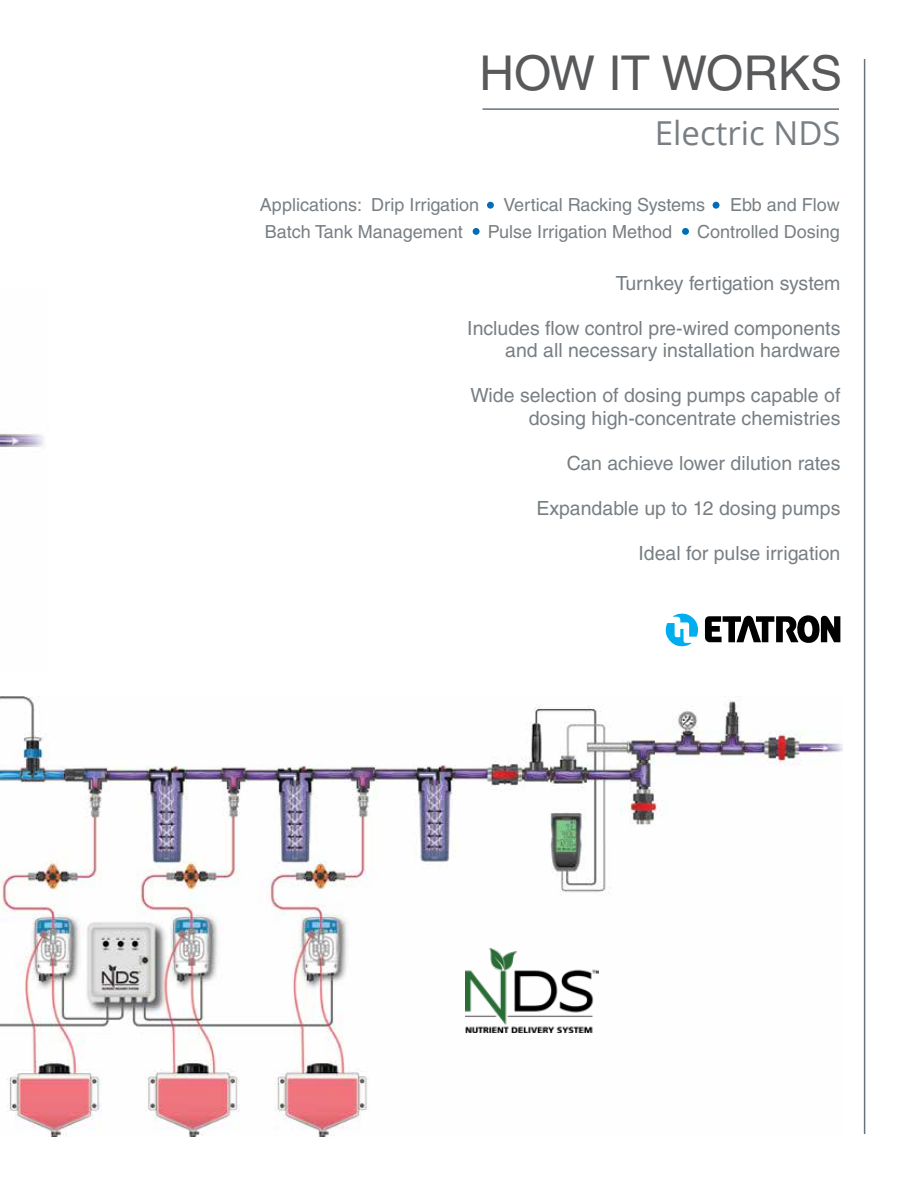
<style>
.page{position:relative;width:918px;height:1188px;background:#fff}
.page>*{position:absolute;margin:0;border:0;box-sizing:border-box;transform-origin:0 0}
.t1{font:48px "Helvetica LT Std";color:#58595b}
.t2{font:33px "Open Sans";color:#787f84}
.t3{font:19.5px/22.5px "Helvetica LT Std";color:#787f84;text-align:right}
.t4{font:18px "Helvetica LT Std";color:#787f84}
</style>
<div class="page">
<img style="left:0;top:434px;width:44px;height:13px">
<img style="left:0;top:697px;width:842px;height:439px">
<hr style="left:482px;top:108px;width:357px;height:2px;background:#68737a">
<hr style="left:864px;top:59px;width:1px;height:1075px;background:#68737a">
<div style="left:487px;top:202px;width:7px;height:7px;background:#036cb6;border-radius:50%"></div>
<div style="left:713px;top:202px;width:6px;height:7px;background:#036cb6;border-radius:50%"></div>
<div style="left:473px;top:228px;width:7px;height:7px;background:#036cb6;border-radius:50%"></div>
<div style="left:682px;top:228px;width:7px;height:7px;background:#036cb6;border-radius:50%"></div>
<img style="left:465px;top:947px;width:133px;height:86px">
<svg style="left:665px;top:613px;width:33px;height:34px"></svg>
<svg style="left:705px;top:615px;width:135px;height:28px"></svg>
<h1 class="t1" style="left:479px;top:46px;width:364px">HOW IT WORKS</h1>
<h2 class="t2" style="left:655px;top:110px;width:187px">Electric NDS</h2>
<p class="t4" style="left:260px;top:194px;width:221px">Applications: Drip Irrigation</p>
<p class="t4" style="left:503px;top:194px;width:203px">Vertical Racking Systems</p>
<p class="t4" style="left:730px;top:194px;width:111px">Ebb and Flow</p>
<p class="t4" style="left:265px;top:221px;width:200px">Batch Tank Management</p>
<p class="t4" style="left:488px;top:221px;width:186px">Pulse Irrigation Method</p>
<p class="t4" style="left:697px;top:221px;width:144px">Controlled Dosing</p>
<p class="t3" style="left:616px;top:272px;width:226px">Turnkey fertigation system</p>
<p class="t3" style="left:467px;top:317px;width:375px">Includes flow control pre-wired components and all necessary installation hardware</p>
<p class="t3" style="left:471px;top:384px;width:371px">Wide selection of dosing pumps capable of dosing high-concentrate chemistries</p>
<p class="t3" style="left:567px;top:452px;width:275px">Can achieve lower dilution rates</p>
<p class="t3" style="left:536px;top:497px;width:306px">Expandable up to 12 dosing pumps</p>
<p class="t3" style="left:639px;top:542px;width:203px">Ideal for pulse irrigation</p>
</div>
